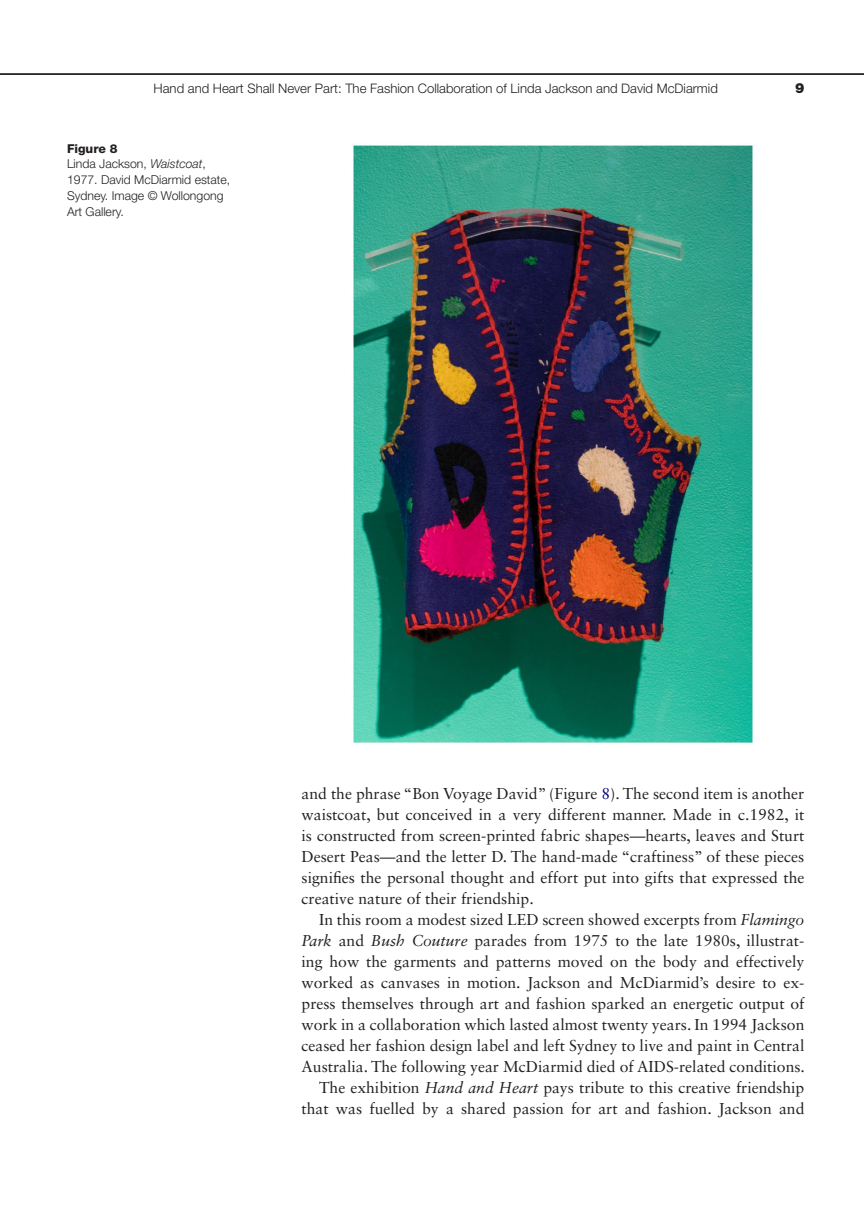
<style>
.page{position:relative;width:864px;height:1231px;background:#fff}
.page>*{position:absolute;margin:0;border:0;box-sizing:border-box;transform-origin:0 0}
.t1{font:15.75px/21px "Sabon LT Std";color:#231f20;text-align:justify}
.t2{font:900 14px "Helvetica Neue";color:#231f20}
.t3{font:300 13.12px "Helvetica Neue LT Std";color:#231f20}
.t4{font:300 12.25px/15.8px "Helvetica Neue LT Std";color:#231f20}
.s1{font-weight:800}
.s2{font-style:italic}
.s3{color:#000080}
</style>
<div class="page">
<hr style="left:0;top:73px;width:863px;height:2px;background:#231f20">
<img style="left:353px;top:144px;width:400px;height:599px">
<p class="t3" style="left:153px;top:80px;width:565px">Hand and Heart Shall Never Part: The Fashion Collaboration of Linda Jackson and David McDiarmid</p>
<p class="t2" style="left:794px;top:79px;width:11px">9</p>
<p class="t4" style="left:67px;top:140px;width:162px"><span class="s1">Figure 8<br></span>Linda Jackson, <span class="s2">Waistcoat</span>,<br>1977. David McDiarmid estate,<br>Sydney. Image © Wollongong<br>Art Gallery.</p>
<p class="t1" style="left:301px;top:782px;width:504px">and the phrase “Bon Voyage David” (Figure <span class="s3">8</span>). The second item is another waistcoat, but conceived in a very different manner. Made in c.1982, it is constructed from screen-printed fabric shapes—hearts, leaves and Sturt Desert Peas—and the letter D. The hand-made “craftiness” of these pieces signifies the personal thought and effort put into gifts that expressed the creative nature of their friendship.</p>
<p class="t1" style="left:301px;top:908px;width:504px;text-align:right">In this room a modest sized LED screen showed excerpts from <span class="s2">Flamingo Park</span> and <span class="s2">Bush Couture</span> parades from 1975 to the late 1980s, illustrat&shy;ing how the garments and patterns moved on the body and effectively worked as canvases in motion. Jackson and McDiarmid’s desire to ex&shy;press themselves through art and fashion sparked an energetic output of work in a collaboration which lasted almost twenty years. In 1994 Jackson ceased her fashion design label and left Sydney to live and paint in Central Australia. The following year McDiarmid died of AIDS-related conditions.<br>The exhibition <span class="s2">Hand and Heart</span> pays tribute to this creative friendship that was fuelled by a shared passion for art and fashion. Jackson and</p>
</div>
